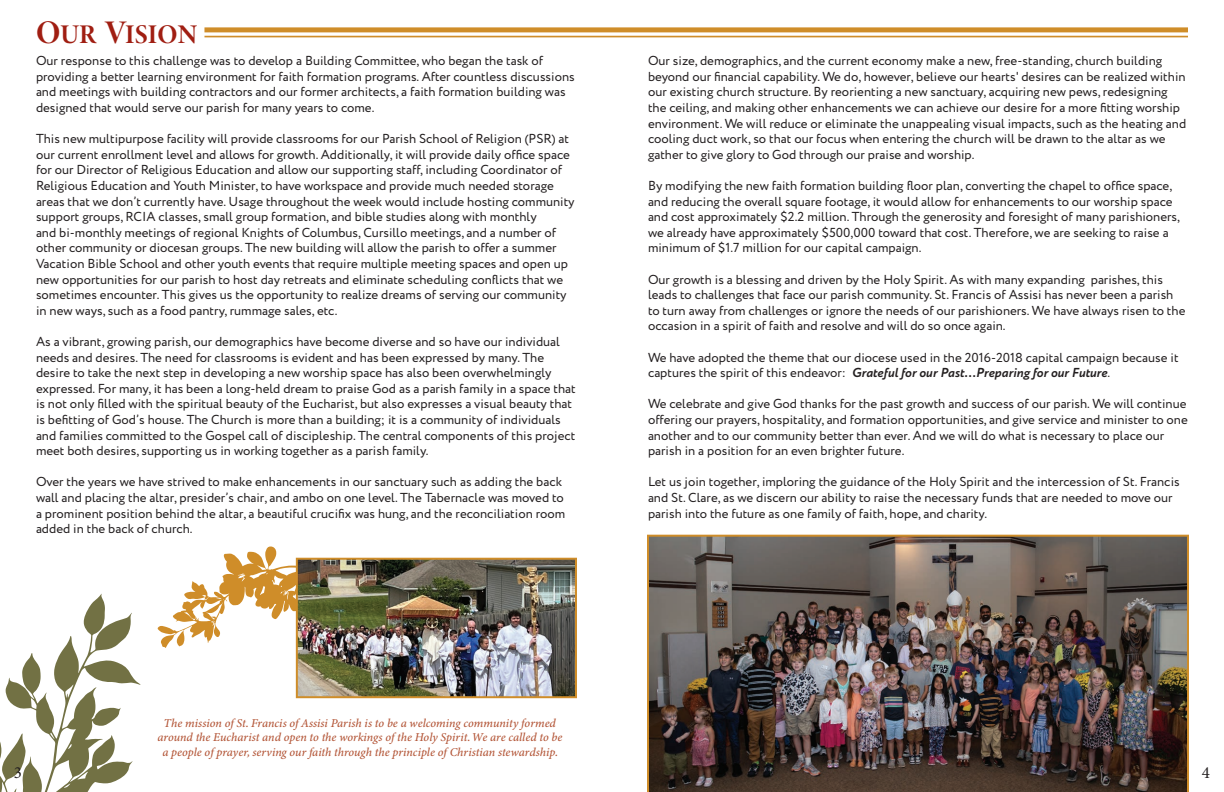
<style>
.page{position:relative;width:1224px;height:792px;background:#fff}
.page>*{position:absolute;margin:0;border:0;box-sizing:border-box;transform-origin:0 0}
.t1{font:27px "Minion Variable Concept";letter-spacing:.005em;color:#a01e12}
.t2{font:17px "Minion Pro";color:#231f20}
.t3{font:13px/15.6px "Circe";color:#231f20}
.t4{font:italic 12px/14.4px "Minion Variable Concept";color:#b35537;text-align:center}
.s1{font-size:33px}
.s2{font-weight:700;font-style:italic}
</style>
<div class="page">
<svg style="left:158px;top:546px;width:140px;height:102px"></svg>
<svg style="left:0;top:594px;width:141px;height:198px"></svg>
<img style="left:299px;top:561px;width:275px;height:134px">
<div style="left:296px;top:558px;width:281px;height:140px;border:2px solid #cf8d29"></div>
<div style="left:204px;top:27px;width:408px;height:5px;background:#cf8d29"></div>
<hr style="left:204px;top:36px;width:408px;height:1px;background:#cf8d29">
<img style="left:647px;top:535px;width:542px;height:257px">
<div style="left:612px;top:27px;width:576px;height:5px;background:#cf8d29"></div>
<hr style="left:612px;top:36px;width:576px;height:1px;background:#cf8d29">
<h1 class="t1" style="left:36px;top:15px;width:163px"><span class="s1">O</span>UR <span class="s1">V</span>ISION</h1>
<p class="t3" style="left:36px;top:53px;width:540px">Our response to this challenge was to develop a Building Committee, who began the task of providing a better learning environment for faith formation programs. After countless discussions and meetings with building contractors and our former architects, a faith formation building was designed that would serve our parish for many years to come.</p>
<p class="t3" style="left:36px;top:131px;width:540px">This new multipurpose facility will provide classrooms for our Parish School of Religion (PSR) at our current enrollment level and allows for growth. Additionally, it will provide daily office space for our Director of Religious Education and allow our supporting staff, including Coordinator of Religious Education and Youth Minister, to have workspace and provide much needed storage areas that we don’t currently have. Usage throughout the week would include hosting community support groups, RCIA classes, small group formation, and bible studies along with monthly<br>and bi-monthly meetings of regional Knights of Columbus, Cursillo meetings, and a number of other community or diocesan groups. The new building will allow the parish to offer a summer Vacation Bible School and other youth events that require multiple meeting spaces and open up new opportunities for our parish to host day retreats and eliminate scheduling conflicts that we sometimes encounter. This gives us the opportunity to realize dreams of serving our community in new ways, such as a food pantry, rummage sales, etc.</p>
<p class="t3" style="left:36px;top:334px;width:541px">As a vibrant, growing parish, our demographics have become diverse and so have our individual needs and desires. The need for classrooms is evident and has been expressed by many. The desire to take the next step in developing a new worship space has also been overwhelmingly expressed. For many, it has been a long-held dream to praise God as a parish family in a space that is not only filled with the spiritual beauty of the Eucharist, but also expresses a visual beauty that is befitting of God’s house. The Church is more than a building; it is a community of individuals and families committed to the Gospel call of discipleship. The central components of this project meet both desires, supporting us in working together as a parish family.</p>
<p class="t3" style="left:36px;top:475px;width:531px">Over the years we have strived to make enhancements in our sanctuary such as adding the back wall and placing the altar, presider’s chair, and ambo on one level. The Tabernacle was moved to a prominent position behind the altar, a beautiful crucifix was hung, and the reconciliation room added in the back of church.</p>
<p class="t3" style="left:648px;top:53px;width:540px">Our size, demographics, and the current economy make a new, free-standing, church building beyond our financial capability. We do, however, believe our hearts' desires can be realized within our existing church structure. By reorienting a new sanctuary, acquiring new pews, redesigning the ceiling, and making other enhancements we can achieve our desire for a more fitting worship environment. We will reduce or eliminate the unappealing visual impacts, such as the heating and cooling duct work, so that our focus when entering the church will be drawn to the altar as we gather to give glory to God through our praise and worship.</p>
<p class="t3" style="left:648px;top:178px;width:534px">By modifying the new faith formation building floor plan, converting the chapel to office space, and reducing the overall square footage, it would allow for enhancements to our worship space and cost approximately $2.2 million. Through the generosity and foresight of many parishioners, we already have approximately $500,000 toward that cost. Therefore, we are seeking to raise a minimum of $1.7 million for our capital campaign.</p>
<p class="t3" style="left:648px;top:272px;width:539px">Our growth is a blessing and driven by the Holy Spirit. As with many expanding parishes, this leads to challenges that face our parish community. St. Francis of Assisi has never been a parish to turn away from challenges or ignore the needs of our parishioners. We have always risen to the occasion in a spirit of faith and resolve and will do so once again.</p>
<p class="t3" style="left:648px;top:350px;width:532px">We have adopted the theme that our diocese used in the 2016-2018 capital campaign because it captures the spirit of this endeavor: <span class="s2">Grateful for our Past…Preparing for our Future</span>.</p>
<p class="t3" style="left:648px;top:397px;width:541px">We celebrate and give God thanks for the past growth and success of our parish. We will continue offering our prayers, hospitality, and formation opportunities, and give service and minister to one another and to our community better than ever. And we will do what is necessary to place our parish in a position for an even brighter future.</p>
<p class="t3" style="left:648px;top:475px;width:533px">Let us join together, imploring the guidance of the Holy Spirit and the intercession of St. Francis and St. Clare, as we discern our ability to raise the necessary funds that are needed to move our parish into the future as one family of faith, hope, and charity.</p>
<h2 class="t2" style="left:14px;top:762px;width:10px">3</h2>
<p class="t4" style="left:157px;top:716px;width:407px">The mission of St. Francis of Assisi Parish is to be a welcoming community formed around the Eucharist and open to the workings of the Holy Spirit. We are called to be a people of prayer, serving our faith through the principle of Christian stewardship.</p>
<h2 class="t2" style="left:1202px;top:762px;width:10px">4</h2>
</div>
